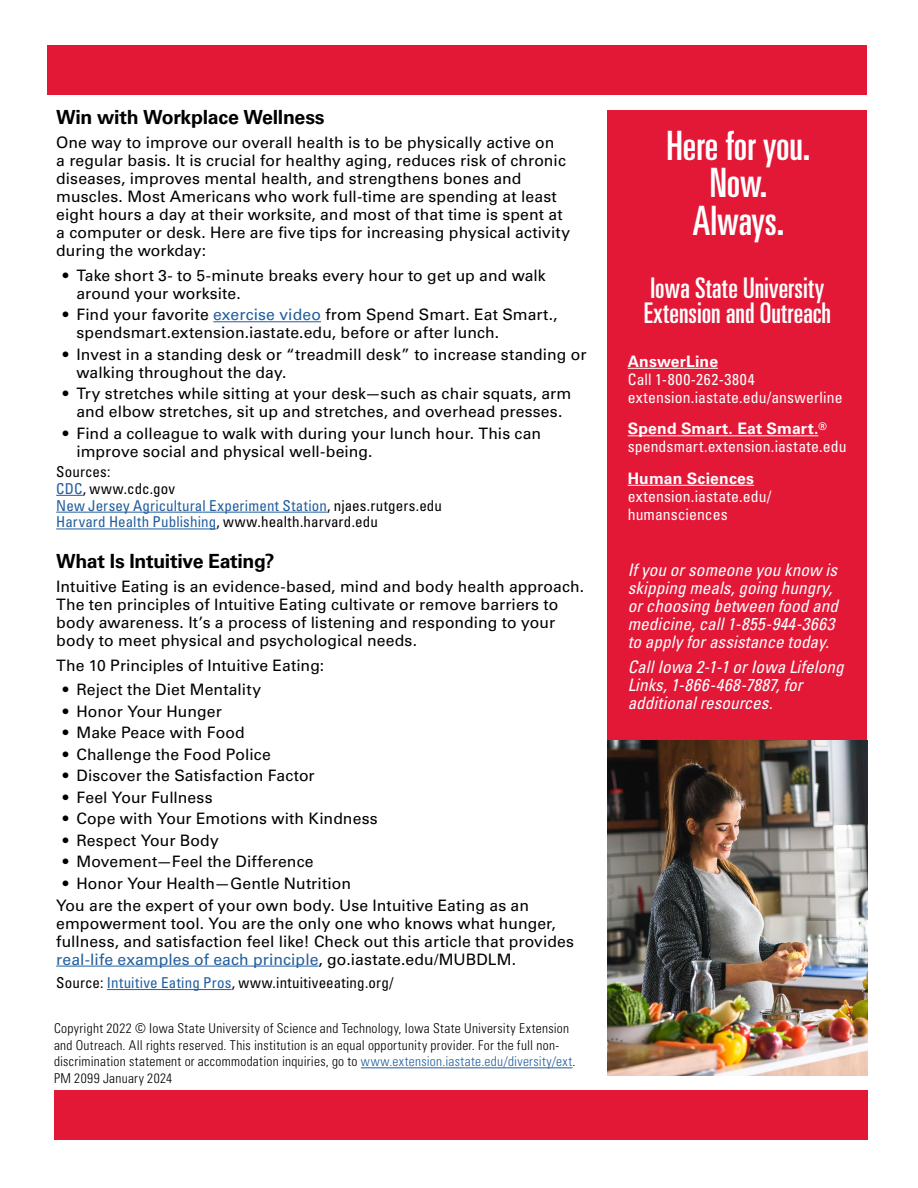
<style>
.page{position:relative;width:918px;height:1188px;background:#fff}
.page>*{position:absolute;margin:0;border:0;box-sizing:border-box;transform-origin:0 0}
.t1{font:ultra-condensed 40.5px/37.5px "Univers LT Std";color:#fff;text-align:center}
.Article_Body{font:ultra-condensed 28.5px/25.5px "Univers LT Std";letter-spacing:.005em;color:#fff}
.Nutrition_Facts{font:700 19.5px "Univers LT Std";letter-spacing:-.015em;color:#000}
.Article_Body-2{font:italic condensed 17.25px/18px "Univers LT Std";color:#fff}
.Article_Body-3{font:15.75px/18px "Univers LT Std";letter-spacing:.005em;color:#000}
.Article_links_-_white{font:condensed 15.75px/18px "Univers LT Std";letter-spacing:.005em;color:#fff}
.Nutrition_Facts-2{font:condensed 15px/16.8px "Univers LT Std";letter-spacing:.01em;color:#215e9e}
.Nutrition_Facts-3{font:condensed 15px "Univers LT Std";letter-spacing:.015em;color:#000}
.Nutrition_Facts-4{font:300 condensed 13.5px/16.5px "Univers LT Std";letter-spacing:.02em;color:#000}
.s1{color:#215e9e}
.s2{color:#000}
.s3{font-weight:700;font-stretch:normal}
</style>
<div class="page">
<div style="left:54px;top:1091px;width:813px;height:49px;background:#e31837"></div>
<div style="left:47px;top:46px;width:820px;height:49px;background:#e31837"></div>
<hr style="left:361px;top:1068px;width:212px;height:1px;background:#215e9e">
<div style="left:608px;top:110px;width:259px;height:638px;background:#e31837"></div>
<hr style="left:628px;top:368px;width:90px;height:1px;background:#fff">
<hr style="left:628px;top:435px;width:190px;height:1px;background:#fff">
<hr style="left:628px;top:485px;width:126px;height:1px;background:#fff">
<img style="left:608px;top:740px;width:259px;height:336px">
<hr style="left:213px;top:321px;width:108px;height:1px;background:#215e9e">
<svg style="left:56px;top:495px;width:27px;height:1px"></svg>
<hr style="left:56px;top:512px;width:271px;height:1px;background:#215e9e">
<hr style="left:56px;top:529px;width:161px;height:1px;background:#215e9e">
<hr style="left:56px;top:966px;width:263px;height:1px;background:#215e9e">
<hr style="left:107px;top:989px;width:125px;height:1px;background:#215e9e">
<p class="Nutrition_Facts" style="left:56px;top:106px;width:270px">Win with Workplace Wellness</p>
<p class="Article_Body-3" style="left:56px;top:133px;width:516px">One way to improve our overall health is to be physically active on<br>a regular basis. It is crucial for healthy aging, reduces risk of chronic diseases, improves mental health, and strengthens bones and muscles. Most Americans who work full-time are spending at least eight hours a day at their worksite, and most of that time is spent at a computer or desk. Here are five tips for increasing physical activity during the workday:</p>
<p class="Article_Body-3" style="left:76px;top:266px;width:471px;text-indent:-14px">• Take short 3- to 5-minute breaks every hour to get up and walk around your worksite.</p>
<p class="Article_Body-3" style="left:76px;top:306px;width:482px;text-indent:-14px">• Find your favorite <span class="s1">exercise video</span> from Spend Smart. Eat Smart., spendsmart.extension.iastate.edu, before or after lunch.</p>
<p class="Article_Body-3" style="left:76px;top:345px;width:512px;text-indent:-14px">• Invest in a standing desk or “treadmill desk” to increase standing or walking throughout the day.</p>
<p class="Article_Body-3" style="left:63px;top:385px;width:510px;text-align:center">• Try stretches while sitting at your desk—such as chair squats, arm and elbow stretches, sit up and stretches, and overhead presses.</p>
<p class="Article_Body-3" style="left:76px;top:424px;width:466px;text-indent:-14px">• Find a colleague to walk with during your lunch hour. This can improve social and physical well-being.</p>
<p class="Nutrition_Facts-2" style="left:56px;top:463px;width:387px"><span class="s2">Sources:<br></span>CDC<span class="s2">, www.cdc.gov<br></span>New Jersey Agricultural Experiment Station<span class="s2">, njaes.rutgers.edu </span>Harvard Health Publishing<span class="s2">, www.health.harvard.edu</span></p>
<p class="Nutrition_Facts" style="left:56px;top:550px;width:220px">What Is Intuitive Eating?</p>
<p class="Article_Body-3" style="left:56px;top:577px;width:529px">Intuitive Eating is an evidence-based, mind and body health approach.<br>The ten principles of Intuitive Eating cultivate or remove barriers to body awareness. It’s a process of listening and responding to your body to meet physical and psychological needs.</p>
<p class="Article_Body-3" style="left:56px;top:656px;width:270px">The 10 Principles of Intuitive Eating:</p>
<p class="Article_Body-3" style="left:63px;top:681px;width:200px">• Reject the Diet Mentality</p>
<p class="Article_Body-3" style="left:63px;top:702px;width:160px">• Honor Your Hunger</p>
<p class="Article_Body-3" style="left:63px;top:724px;width:183px">• Make Peace with Food</p>
<p class="Article_Body-3" style="left:63px;top:745px;width:209px">• Challenge the Food Police</p>
<p class="Article_Body-3" style="left:63px;top:767px;width:253px">• Discover the Satisfaction Factor</p>
<p class="Article_Body-3" style="left:63px;top:788px;width:151px">• Feel Your Fullness</p>
<p class="Article_Body-3" style="left:63px;top:810px;width:316px">• Cope with Your Emotions with Kindness</p>
<p class="Article_Body-3" style="left:63px;top:831px;width:157px">• Respect Your Body</p>
<p class="Article_Body-3" style="left:63px;top:853px;width:252px">• Movement—Feel the Difference</p>
<p class="Article_Body-3" style="left:63px;top:875px;width:289px">• Honor Your Health—Gentle Nutrition</p>
<p class="Article_Body-3" style="left:56px;top:896px;width:519px">You are the expert of your own body. Use Intuitive Eating as an empowerment tool. You are the only one who knows what hunger, fullness, and satisfaction feel like! Check out this article that provides <span class="s1">real-life examples of each principle</span>, go.iastate.edu/MUBDLM.</p>
<p class="Nutrition_Facts-3" style="left:56px;top:973px;width:339px">Source: <span class="s1">Intuitive Eating Pros</span>, www.intuitiveeating.org/</p>
<p class="Nutrition_Facts-4" style="left:54px;top:1020px;width:523px">Copyright 2022 © Iowa State University of Science and Technology, Iowa State University Extension and Outreach. All rights reserved. This institution is an equal opportunity provider. For the full non&shy;discrimination statement or accommodation inquiries, go to <span class="s1">www.extension.iastate.edu/diversity/ext</span>.</p>
<p class="Nutrition_Facts-4" style="left:54px;top:1070px;width:120px">PM 2099 January 2024</p>
<h1 class="t1" style="left:666px;top:126px;width:146px">Here for you.<br>Now.<br>Always.</h1>
<p class="Article_Body" style="left:644px;top:275px;width:189px">Iowa State University<br>Extension and Outreach</p>
<p class="Article_links_-_white" style="left:628px;top:352px;width:216px"><span class="s3">AnswerLine<br></span>Call 1-800-262-3804 extension.iastate.edu/answerline</p>
<p class="Article_links_-_white" style="left:628px;top:419px;width:220px"><span class="s3">Spend Smart. Eat Smart.</span><sup>® </sup>spendsmart.extension.iastate.edu</p>
<p class="Article_links_-_white" style="left:628px;top:469px;width:145px"><span class="s3">Human Sciences </span>extension.iastate.edu/ humansciences</p>
<p class="Article_Body-2" style="left:628px;top:561px;width:212px">If you or someone you know is skipping meals, going hungry, or choosing between food and medicine, call 1-855-944-3663 to apply for assistance today.</p>
<p class="Article_Body-2" style="left:628px;top:658px;width:217px">Call Iowa 2-1-1 or Iowa Lifelong<br>Links, 1-866-468-7887, for additional resources.</p>
</div>
